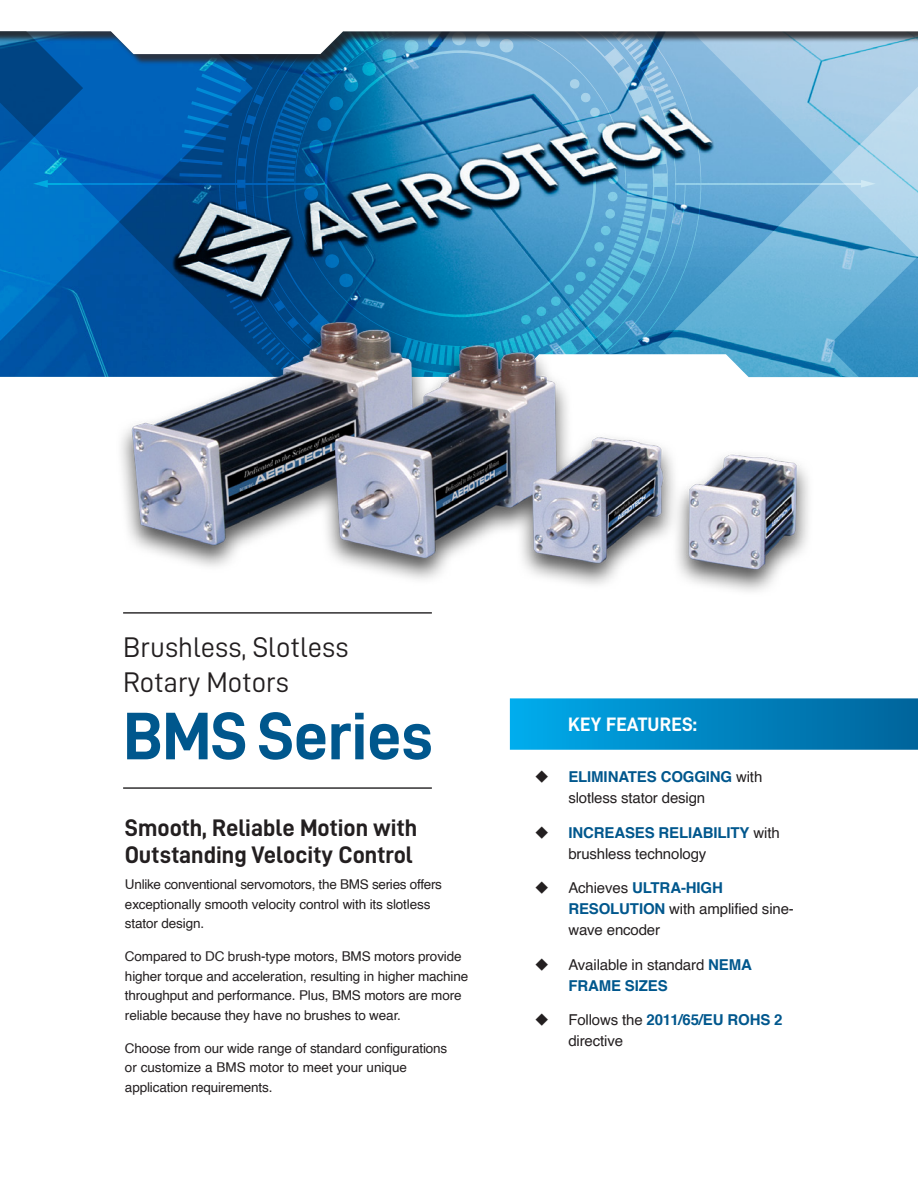
<style>
.page{position:relative;width:918px;height:1188px;background:#fff}
.page>*{position:absolute;margin:0;border:0;box-sizing:border-box;transform-origin:0 0}
.t1{font:67.5px "D DIN Bold";letter-spacing:-.01em;color:#00578d}
.t2{font:28.5px/34.5px "D DIN";color:#231f20}
.Paragraph_Title{font:24px/27px "D DIN Bold";color:#231f20}
.Key_Features{font:19.5px "D DIN Bold";letter-spacing:.01em;color:#fff}
.t3{font:15px/21px "Helvetica";letter-spacing:-.01em;color:#231f20}
.Body_Copy{font:13.5px/19.5px "Helvetica";letter-spacing:-.01em;color:#231f20}
.s1{font-weight:700;color:#00578d}
</style>
<div class="page">
<svg style="left:302px;top:65px;width:325px;height:191px;background:#538eb3"></svg>
<hr style="left:45px;top:183px;width:281px;height:1px;background:#fff">
<svg style="left:302px;top:65px;width:156px;height:117px;background:#1e7bb0"></svg>
<svg style="left:627px;top:65px;width:291px;height:289px;background:#80b7d9"></svg>
<div style="left:0;top:0;width:918px;height:65px;background:#231f20;opacity:.85"></div>
<svg style="left:302px;top:0;width:616px;height:54px"></svg>
<div style="left:510px;top:698px;width:408px;height:52px;background:linear-gradient(to right,#00aaeb,#00639a)"></div>
<svg style="left:255px;top:0;width:47px;height:256px"></svg>
<svg style="left:0;top:0;width:255px;height:377px"></svg>
<hr style="left:123px;top:787px;width:309px;height:2px;background:#312f30">
<img style="left:54px;top:256px;width:842px;height:336px">
<hr style="left:123px;top:612px;width:309px;height:2px;background:#312f30">
<p class="t2" style="left:123px;top:630px;width:227px">Brushless, Slotless<br>Rotary Motors</p>
<p class="t1" style="left:123px;top:699px;width:311px">BMS Series</p>
<p class="Paragraph_Title" style="left:125px;top:814px;width:294px">Smooth, Reliable Motion with<br>Outstanding Velocity Control</p>
<p class="Body_Copy" style="left:125px;top:875px;width:319px">Unlike conventional servomotors, the BMS series offers exceptionally smooth velocity control with its slotless stator design.</p>
<p class="Body_Copy" style="left:125px;top:947px;width:345px">Compared to DC brush-type motors, BMS motors provide higher torque and acceleration, resulting in higher machine throughput and performance. Plus, BMS motors are more reliable because they have no brushes to wear.</p>
<p class="Body_Copy" style="left:125px;top:1038px;width:324px">Choose from our wide range of standard configurations or customize a BMS motor to meet your unique application requirements.</p>
<p class="Key_Features" style="left:568px;top:713px;width:130px">KEY FEATURES:</p>
<p class="t3" style="left:568px;top:767px;width:195px"><span class="s1">ELIMINATES COGGING</span> with slotless stator design</p>
<p class="t3" style="left:568px;top:822px;width:213px"><span class="s1">INCREASES RELIABILITY</span> with brushless technology</p>
<p class="t3" style="left:568px;top:878px;width:227px">Achieves <span class="s1">ULTRA-HIGH<br>RESOLUTION</span> with amplified sine&shy;wave encoder</p>
<p class="t3" style="left:568px;top:954px;width:185px">Available in standard <span class="s1">NEMA<br>FRAME SIZES</span></p>
<p class="t3" style="left:568px;top:1010px;width:216px">Follows the <span class="s1">2011/65/EU ROHS 2 </span>directive</p>
</div>
